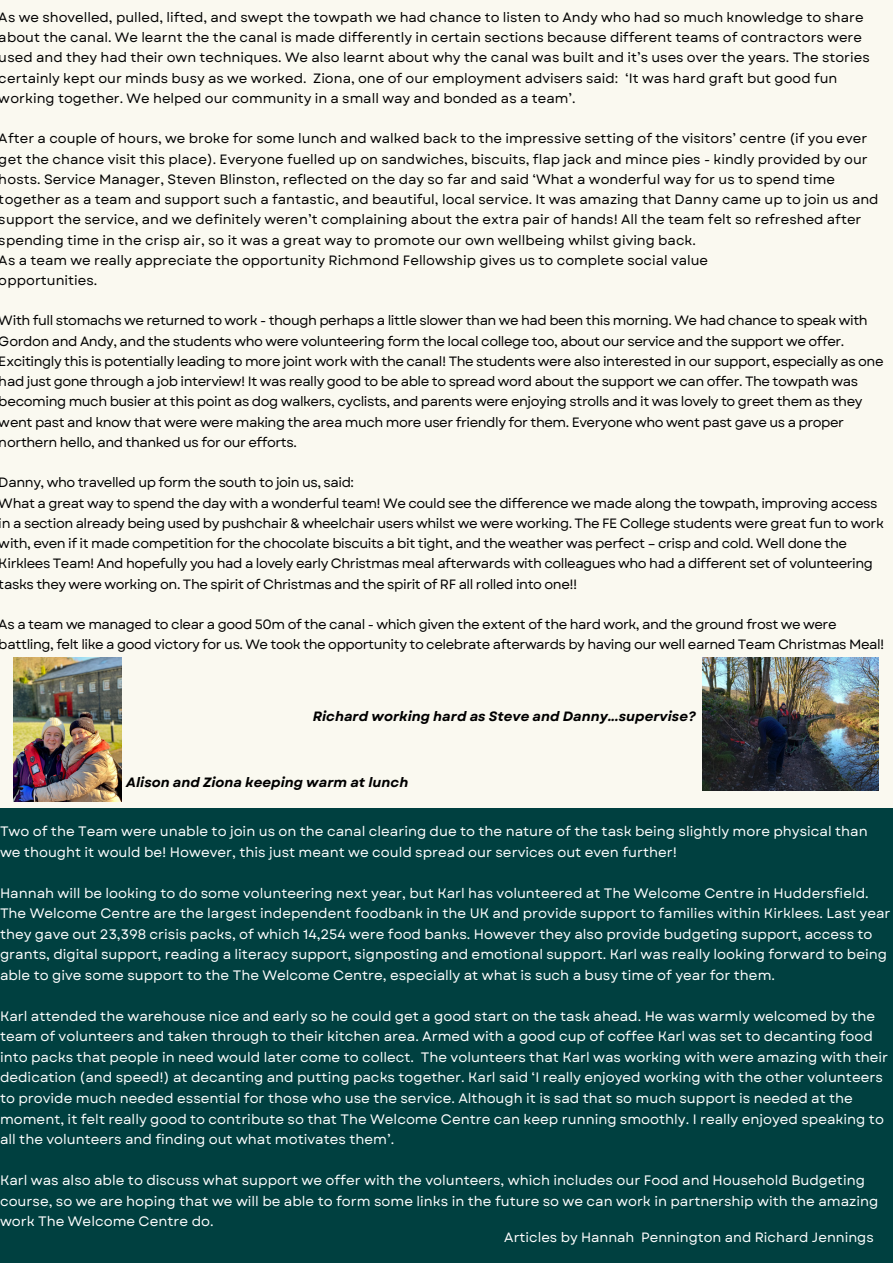
<style>
.page{position:relative;width:893px;height:1264px;background:#fff}
.page>*{position:absolute;margin:0;border:0;box-sizing:border-box;transform-origin:0 0}
.t1{font:13.65px/20.5px "Garet";color:#fff}
.t2{font:13.5px/20.2px "Garet";letter-spacing:-.035em;color:#000}
.t3{font:13.5px/20.2px "Garet";color:#000}
.t4{font:italic 700 13.5px "Garet";color:#000}
.t5{font:13.5px "Garet";color:#fff}
</style>
<div class="page">
<div style="left:0;top:0;width:892px;height:1262px;background:#faf9f0"></div>
<img style="left:14px;top:658px;width:108px;height:144px">
<img style="left:702px;top:658px;width:176px;height:132px">
<div style="left:0;top:808px;width:892px;height:454px;background:#004040"></div>
<p class="t3" style="left:-1px;top:7px;width:872px">As we shovelled, pulled, lifted, and swept the towpath we had chance to listen to Andy who had so much knowledge to share about the canal. We learnt the the canal is made differently in certain sections because different teams of contractors were used and they had their own techniques. We also learnt about why the canal was built and it’s uses over the years. The stories certainly kept our minds busy as we worked. Ziona, one of our employment advisers said: ‘It was hard graft but good fun working together. We helped our community in a small way and bonded as a team’.</p>
<p class="t3" style="left:-1px;top:128px;width:881px">After a couple of hours, we broke for some lunch and walked back to the impressive setting of the visitors’ centre (if you ever get the chance visit this place). Everyone fuelled up on sandwiches, biscuits, flap jack and mince pies - kindly provided by our hosts. Service Manager, Steven Blinston, reflected on the day so far and said ‘What a wonderful way for us to spend time together as a team and support such a fantastic, and beautiful, local service. It was amazing that Danny came up to join us and support the service, and we definitely weren’t complaining about the extra pair of hands! All the team felt so refreshed after spending time in the crisp air, so it was a great way to promote our own wellbeing whilst giving back.</p>
<p class="t3" style="left:-1px;top:250px;width:710px">As a team we really appreciate the opportunity Richmond Fellowship gives us to complete social value</p>
<p class="t3" style="left:-1px;top:270px;width:100px">opportunities.</p>
<p class="t2" style="left:-1px;top:311px;width:886px">With full stomachs we returned to work - though perhaps a little slower than we had been this morning. We had chance to speak with Gordon and Andy, and the students who were volunteering form the local college too, about our service and the support we offer.<br>Excitingly this is potentially leading to more joint work with the canal! The students were also interested in our support, especially as one had just gone through a job interview! It was really good to be able to spread word about the support we can offer. The towpath was becoming much busier at this point as dog walkers, cyclists, and parents were enjoying strolls and it was lovely to greet them as they went past and know that were were making the area much more user friendly for them. Everyone who went past gave us a proper northern hello, and thanked us for our efforts.</p>
<p class="t2" style="left:-1px;top:472px;width:357px">Danny, who travelled up form the south to join us, said:</p>
<p class="t2" style="left:-1px;top:493px;width:886px">What a great way to spend the day with a wonderful team! We could see the difference we made along the towpath, improving access in a section already being used by pushchair &amp; wheelchair users whilst we were working. The FE College students were great fun to work with, even if it made competition for the chocolate biscuits a bit tight, and the weather was perfect – crisp and cold. Well done the Kirklees Team! And hopefully you had a lovely early Christmas meal afterwards with colleagues who had a different set of volunteering tasks they were working on. The spirit of Christmas and the spirit of RF all rolled into one!!</p>
<p class="t2" style="left:-1px;top:614px;width:887px">As a team we managed to clear a good 50m of the canal - which given the extent of the hard work, and the ground frost we were battling, felt like a good victory for us. We took the opportunity to celebrate afterwards by having our well earned Team Christmas Meal!</p>
<p class="t4" style="left:313px;top:706px;width:384px">Richard working hard as Steve and Danny...supervise?</p>
<p class="t4" style="left:126px;top:772px;width:283px">Alison and Ziona keeping warm at lunch</p>
<p class="t1" style="left:0;top:821px;width:869px">Two of the Team were unable to join us on the canal clearing due to the nature of the task being slightly more physical than we thought it would be! However, this just meant we could spread our services out even further!</p>
<p class="t1" style="left:0;top:882px;width:892px">Hannah will be looking to do some volunteering next year, but Karl has volunteered at The Welcome Centre in Huddersfield.<br>The Welcome Centre are the largest independent foodbank in the UK and provide support to families within Kirklees. Last year they gave out 23,398 crisis packs, of which 14,254 were food banks. However they also provide budgeting support, access to grants, digital support, reading a literacy support, signposting and emotional support. Karl was really looking forward to being able to give some support to the The Welcome Centre, especially at what is such a busy time of year for them.</p>
<p class="t1" style="left:0;top:1005px;width:889px">Karl attended the warehouse nice and early so he could get a good start on the task ahead. He was warmly welcomed by the team of volunteers and taken through to their kitchen area. Armed with a good cup of coffee Karl was set to decanting food into packs that people in need would later come to collect. The volunteers that Karl was working with were amazing with their dedication (and speed!) at decanting and putting packs together. Karl said ‘I really enjoyed working with the other volunteers to provide much needed essential for those who use the service. Although it is sad that so much support is needed at the moment, it felt really good to contribute so that The Welcome Centre can keep running smoothly. I really enjoyed speaking to all the volunteers and finding out what motivates them’.</p>
<p class="t1" style="left:0;top:1170px;width:879px">Karl was also able to discuss what support we offer with the volunteers, which includes our Food and Household Budgeting course, so we are hoping that we will be able to form some links in the future so we can work in partnership with the amazing work The Welcome Centre do.</p>
<p class="t5" style="left:504px;top:1227px;width:371px">Articles by Hannah Pennington and Richard Jennings</p>
</div>
